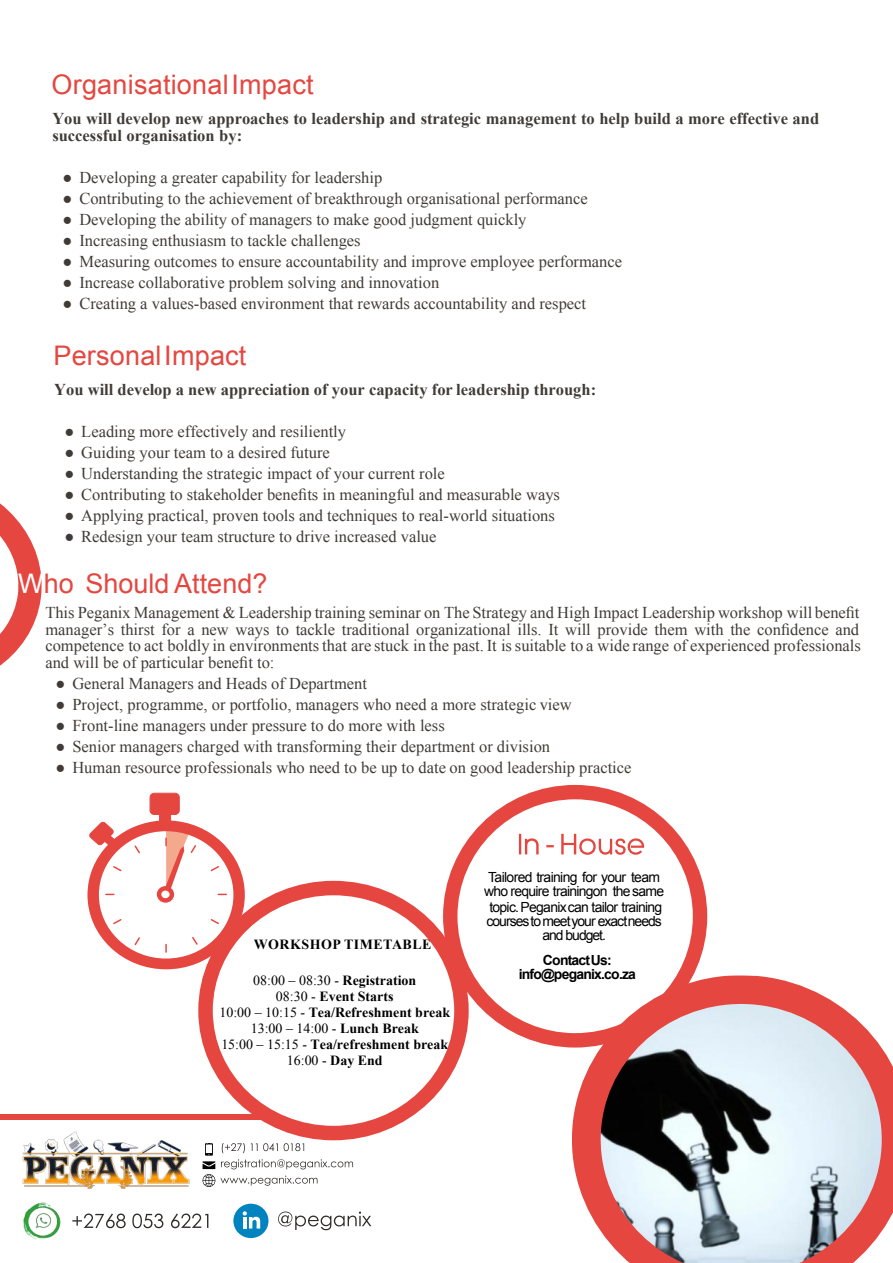
<style>
.page{position:relative;width:893px;height:1263px;background:#fff}
.page>*{position:absolute;margin:0;border:0;box-sizing:border-box;transform-origin:0 0}
.t1{font:27px "Arial";letter-spacing:.01em;color:#e54740}
.t2{font:16.5px/16.5px "Times New Roman";color:#403b36;text-align:justify}
.t3{font:700 16.5px/16.5px "Times New Roman";color:#403b36}
.t4{font:700 13.95px/16px "Times New Roman";color:#000;text-align:center}
.t5{font:13.95px/14px "Arial";letter-spacing:-.055em;color:#000}
.t6{font:700 13.95px/14px "Arial";letter-spacing:-.055em;color:#000;text-align:center}
.t7{font:700 13.95px "Times New Roman";letter-spacing:.035em;color:#000}
.s1{color:#fff}
.s2{font-weight:400}
</style>
<div class="page">
<svg style="left:585px;top:974px;width:308px;height:289px"></svg>
<svg style="left:0;top:503px;width:42px;height:163px"></svg>
<svg style="left:87px;top:792px;width:158px;height:177px"></svg>
<div style="left:198px;top:881px;width:271px;height:259px;border:14px solid #e54740;border-radius:50%"></div>
<div style="left:443px;top:785px;width:264px;height:262px;border:14px solid #e54740;border-radius:50%"></div>
<hr style="left:519px;top:834px;width:2px;height:20px;background:#e54740">
<svg style="left:525px;top:838px;width:14px;height:16px"></svg>
<svg style="left:546px;top:845px;width:8px;height:2px"></svg>
<svg style="left:561px;top:834px;width:83px;height:21px"></svg>
<div style="left:0;top:1115px;width:268px;height:5px;background:#e54740"></div>
<svg style="left:203px;top:1143px;width:150px;height:44px"></svg>
<svg style="left:72px;top:1213px;width:54px;height:15px"></svg>
<svg style="left:132px;top:1213px;width:31px;height:15px"></svg>
<svg style="left:171px;top:1213px;width:37px;height:15px"></svg>
<img style="left:23px;top:1202px;width:38px;height:38px">
<svg style="left:278px;top:1211px;width:93px;height:19px"></svg>
<div style="left:233px;top:1204px;width:35px;height:34px;background:#0083be;border-radius:50%"></div>
<svg style="left:243px;top:1211px;width:17px;height:17px"></svg>
<img style="left:22px;top:1131px;width:168px;height:58px">
<h1 class="t1" style="left:52px;top:74px;width:264px">OrganisationalImpact</h1>
<p class="t3" style="left:52px;top:112px;width:768px">You will develop new approaches to leadership and strategic management to help build a more effective and successful organisation by:</p>
<p class="t2" style="left:62px;top:171px;width:321px">● Developing a greater capability for leadership</p>
<p class="t2" style="left:62px;top:192px;width:527px">● Contributing to the achievement of breakthrough organisational performance</p>
<p class="t2" style="left:62px;top:213px;width:465px">● Developing the ability of managers to make good judgment quickly</p>
<p class="t2" style="left:62px;top:234px;width:300px">● Increasing enthusiasm to tackle challenges</p>
<p class="t2" style="left:62px;top:255px;width:561px">● Measuring outcomes to ensure accountability and improve employee performance</p>
<p class="t2" style="left:62px;top:276px;width:378px">● Increase collaborative problem solving and innovation</p>
<p class="t2" style="left:62px;top:297px;width:525px">● Creating a values-based environment that rewards accountability and respect</p>
<h1 class="t1" style="left:53px;top:345px;width:194px">PersonalImpact</h1>
<p class="t3" style="left:54px;top:383px;width:543px">You will develop a new appreciation of your capacity for leadership through:</p>
<p class="t2" style="left:64px;top:425px;width:283px">● Leading more effectively and resiliently</p>
<p class="t2" style="left:64px;top:446px;width:267px">● Guiding your team to a desired future</p>
<p class="t2" style="left:64px;top:467px;width:382px">● Understanding the strategic impact of your current role</p>
<p class="t2" style="left:64px;top:488px;width:497px">● Contributing to stakeholder benefits in meaningful and measurable ways</p>
<p class="t2" style="left:64px;top:509px;width:492px">● Applying practical, proven tools and techniques to real-world situations</p>
<p class="t2" style="left:64px;top:530px;width:374px">● Redesign your team structure to drive increased value</p>
<h1 class="t1" style="left:18px;top:573px;width:251px"><span class="s1">W</span>ho Should Attend?</h1>
<p class="t2" style="left:45px;top:606px;width:817px">This Peganix Management &amp; Leadership training seminar on The Strategy and High Impact Leadership workshop will benefit manager’s thirst for a new ways to tackle traditional organizational ills. It will provide them with the confidence and competence to act boldly in environments that are stuck in the past. It is suitable to a wide range of experienced professionals and will be of particular benefit to:</p>
<p class="t2" style="left:56px;top:677px;width:313px">● General Managers and Heads of Department</p>
<p class="t2" style="left:56px;top:698px;width:518px">● Project, programme, or portfolio, managers who need a more strategic view</p>
<p class="t2" style="left:56px;top:719px;width:391px">● Front-line managers under pressure to do more with less</p>
<p class="t2" style="left:56px;top:740px;width:496px">● Senior managers charged with transforming their department or division</p>
<p class="t2" style="left:56px;top:761px;width:577px">● Human resource professionals who need to be up to date on good leadership practice</p>
<p class="t7" style="left:254px;top:940px;width:179px">WORKSHOP TIMETABLE</p>
<p class="t4" style="left:219px;top:973px;width:232px"><span class="s2">08:00 – 08:30 -</span> Registration<br><span class="s2">08:30 -</span> Event Starts<br><span class="s2">10:00 – 10:15 -</span> Tea/Refreshment break<br><span class="s2">13:00 – 14:00 -</span> Lunch Break<br><span class="s2">15:00 – 15:15 -</span> Tea/refreshment break<br><span class="s2">16:00 -</span> Day End</p>
<p class="t5" style="left:484px;top:871px;width:181px">Tailored training for your team who require trainingon the same</p>
<p class="t5" style="left:486px;top:901px;width:177px;text-align:center">topic. Peganixcan tailor training coursesto meetyour exactneeds and budget.</p>
<p class="t6" style="left:519px;top:954px;width:119px">ContactUs: info@peganix.co.za</p>
</div>
